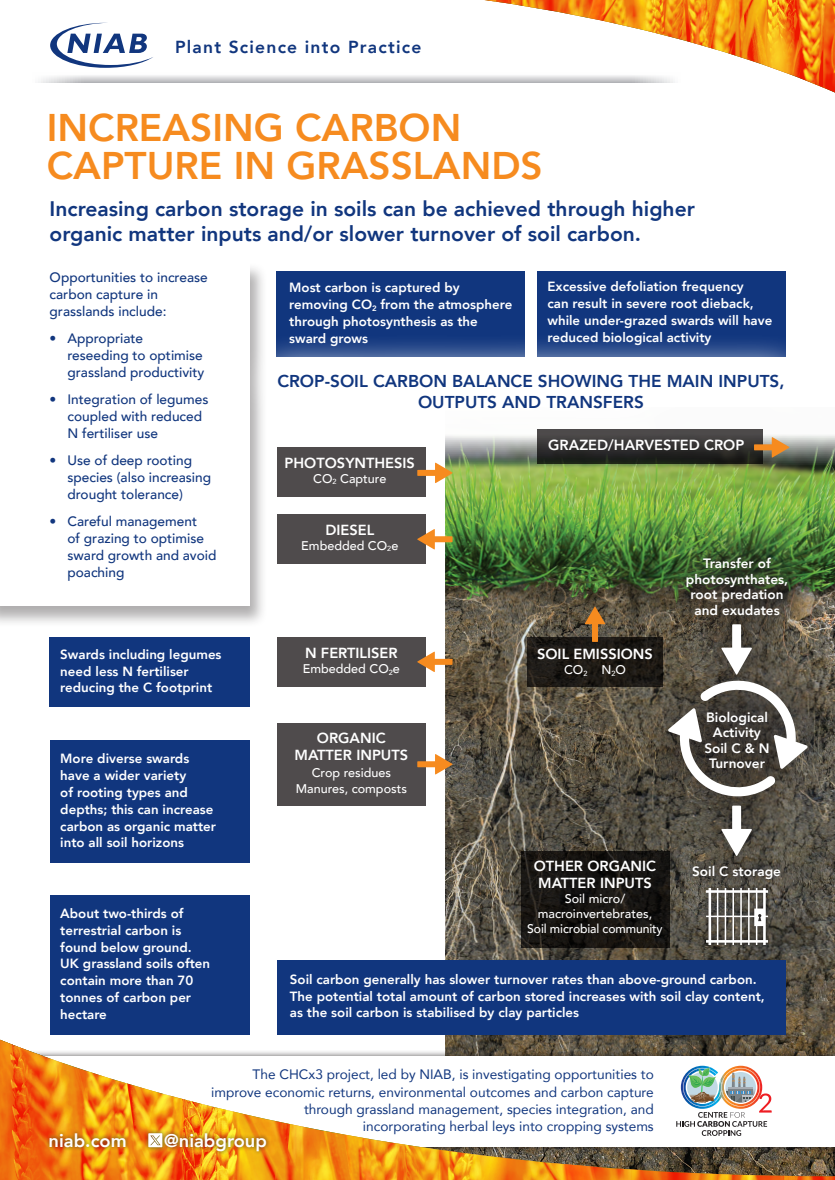
<style>
.page{position:relative;width:835px;height:1180px;background:#fff}
.page>*{position:absolute;margin:0;border:0;box-sizing:border-box;transform-origin:0 0}
.t1{font:800 38.5px/37.8px "Avenir";color:#f68b1f}
.t2{font:800 21px/25.2px "Avenir";color:#11367e}
.t3{font:800 18.3px "Avenir";color:#fff}
.t4{font:800 17.39px "Avenir";letter-spacing:.07em;color:#11367e}
.t5{font:800 17.15px/21px "Avenir";color:#11367e;text-align:center}
.t6{font:800 14.56px/17.5px "Avenir";color:#fff;text-align:center}
.t7{font:500 13.65px/17px "Avenir";color:#11367e}
.t8{font:13.65px/17.1px "Avenir";color:#11367e;text-align:right}
.t9{font:800 13.54px/15.4px "Avenir";color:#fff;text-align:center}
.t10{font:800 13.3px/16.8px "Avenir";color:#fff}
.t11{font:500 12.56px/15.1px "Avenir";color:#fff;text-align:center}
</style>
<div class="page">
<svg style="left:38px;top:0;width:796px;height:92px"></svg>
<svg style="left:50px;top:23px;width:103px;height:45px"></svg>
<img style="left:445px;top:435px;width:389px;height:566px">
<div style="left:0;top:262px;width:267px;height:365px;background:#231f20;opacity:.36"></div>
<div style="left:0;top:263px;width:250px;height:343px;background:#fff"></div>
<svg style="left:0;top:1001px;width:834px;height:179px"></svg>
<div style="left:45px;top:1128px;width:225px;height:27px;background:#231f20;opacity:.75"></div>
<svg style="left:148px;top:1133px;width:14px;height:14px"></svg>
<img style="left:676px;top:1065px;width:95px;height:71px">
<div style="left:277px;top:447px;width:148px;height:50px;background:#4f4b4c"></div>
<svg style="left:417px;top:462px;width:35px;height:21px"></svg>
<svg style="left:527px;top:637px;width:105px;height:49px;background:#1d1915"></svg>
<svg style="left:584px;top:606px;width:21px;height:36px"></svg>
<div style="left:277px;top:723px;width:148px;height:82px;background:#4f4b4c"></div>
<svg style="left:417px;top:754px;width:35px;height:20px"></svg>
<svg style="left:521px;top:851px;width:148px;height:96px;background:#171512"></svg>
<div style="left:277px;top:514px;width:148px;height:50px;background:#4f4b4c"></div>
<svg style="left:417px;top:529px;width:35px;height:20px"></svg>
<div style="left:277px;top:637px;width:148px;height:49px;background:#4f4b4c"></div>
<svg style="left:417px;top:651px;width:35px;height:21px"></svg>
<div style="left:632px;top:521px;width:202px;height:370px;background:#231f20;opacity:.88"></div>
<svg style="left:721px;top:805px;width:31px;height:49px"></svg>
<svg style="left:667px;top:624px;width:140px;height:174px"></svg>
<div style="left:50px;top:740px;width:200px;height:123px;background:#11367e"></div>
<div style="left:277px;top:960px;width:508px;height:75px;background:#11367e"></div>
<svg style="left:700px;top:891px;width:73px;height:59px"></svg>
<svg style="left:706px;top:891px;width:62px;height:54px"></svg>
<div style="left:50px;top:895px;width:200px;height:140px;background:#11367e"></div>
<div style="left:50px;top:637px;width:200px;height:69px;background:#11367e"></div>
<div style="left:276px;top:271px;width:248px;height:86px;background:#11367e"></div>
<div style="left:537px;top:271px;width:248px;height:86px;background:#11367e"></div>
<svg style="left:250px;top:333px;width:572px;height:116px"></svg>
<div style="left:680px;top:854px;width:112px;height:37px;background:#231f20;opacity:.5"></div>
<div style="left:537px;top:429px;width:225px;height:34px;background:linear-gradient(to bottom,#545051,#161915)"></div>
<svg style="left:753px;top:437px;width:36px;height:21px"></svg>
<h3 class="t4" style="left:175px;top:33px;width:248px">Plant Science into Practice</h3>
<h1 class="t1" style="left:47px;top:108px;width:497px">INCREASING CARBON<br>CAPTURE IN GRASSLANDS</h1>
<h2 class="t2" style="left:50px;top:196px;width:646px">Increasing carbon storage in soils can be achieved through higher organic matter inputs and/or slower turnover of soil carbon.</h2>
<p class="t7" style="left:50px;top:268px;width:159px">Opportunities to increase carbon capture in grasslands include:</p>
<p class="t7" style="left:67px;top:329px;width:138px;text-indent:-18px">• Appropriate reseeding to optimise grassland productivity</p>
<p class="t7" style="left:67px;top:390px;width:142px;text-indent:-18px">• Integration of legumes coupled with reduced<br>N fertiliser use</p>
<p class="t7" style="left:67px;top:451px;width:145px;text-indent:-18px">• Use of deep rooting species (also increasing drought tolerance)</p>
<p class="t7" style="left:67px;top:512px;width:150px;text-indent:-18px">• Careful management<br>of grazing to optimise sward growth and avoid poaching</p>
<p class="t10" style="left:60px;top:646px;width:163px">Swards including legumes need less N fertiliser reducing the C footprint</p>
<p class="t10" style="left:60px;top:750px;width:157px">More diverse swards have a wider variety<br>of rooting types and depths; this can increase carbon as organic matter into all soil horizons</p>
<p class="t10" style="left:60px;top:905px;width:151px">About two-thirds of terrestrial carbon is found below ground.<br>UK grassland soils often contain more than 70 tonnes of carbon per hectare</p>
<p class="t10" style="left:289px;top:279px;width:225px">Most carbon is captured by removing CO<sub>2</sub> from the atmosphere through photosynthesis as the sward grows</p>
<p class="t10" style="left:547px;top:278px;width:226px">Excessive defoliation frequency<br>can result in severe root dieback, while under-grazed swards will have reduced biological activity</p>
<p class="t5" style="left:277px;top:370px;width:508px">CROP-SOIL CARBON BALANCE SHOWING THE MAIN INPUTS,<br>OUTPUTS AND TRANSFERS</p>
<p class="t6" style="left:284px;top:454px;width:132px">PHOTOSYNTHESIS</p>
<p class="t11" style="left:313px;top:470px;width:75px">CO<sub>2</sub> Capture</p>
<p class="t6" style="left:325px;top:521px;width:50px">DIESEL</p>
<p class="t11" style="left:301px;top:537px;width:99px">Embedded CO<sub>2</sub>e</p>
<p class="t6" style="left:305px;top:644px;width:94px">N FERTILISER</p>
<p class="t11" style="left:303px;top:660px;width:99px">Embedded CO<sub>2</sub>e</p>
<p class="t6" style="left:294px;top:729px;width:115px">ORGANIC<br>MATTER INPUTS</p>
<p class="t11" style="left:296px;top:763px;width:113px;line-height:16.1px">Crop residues<br>Manures, composts</p>
<p class="t6" style="left:548px;top:437px;width:197px">GRAZED/HARVESTED CROP</p>
<p class="t6" style="left:537px;top:645px;width:117px">SOIL EMISSIONS</p>
<p class="t11" style="left:564px;top:662px;width:63px">CO<sub>2</sub> N<sub>2</sub>O</p>
<p class="t9" style="left:685px;top:556px;width:104px">Transfer of photosynthates, root predation and exudates</p>
<p class="t9" style="left:704px;top:709px;width:67px">Biological<br>Activity<br>Soil C &amp; N<br>Turnover</p>
<p class="t6" style="left:533px;top:857px;width:124px">OTHER ORGANIC<br>MATTER INPUTS</p>
<p class="t11" style="left:527px;top:890px;width:137px">Soil micro/ macroinvertebrates,<br>Soil microbial community</p>
<p class="t9" style="left:692px;top:863px;width:90px">Soil C storage</p>
<p class="t10" style="left:290px;top:971px;width:476px">Soil carbon generally has slower turnover rates than above-ground carbon.<br>The potential total amount of carbon stored increases with soil clay content, as the soil carbon is stabilised by clay particles</p>
<p class="t8" style="left:211px;top:1065px;width:444px">The CHCx3 project, led by NIAB, is investigating opportunities to improve economic returns, environmental outcomes and carbon capture through grassland management, species integration, and<br>incorporating herbal leys into cropping systems</p>
<h3 class="t3" style="left:49px;top:1126px;width:79px">niab.com</h3>
<h3 class="t3" style="left:164px;top:1126px;width:104px">@niabgroup</h3>
</div>
